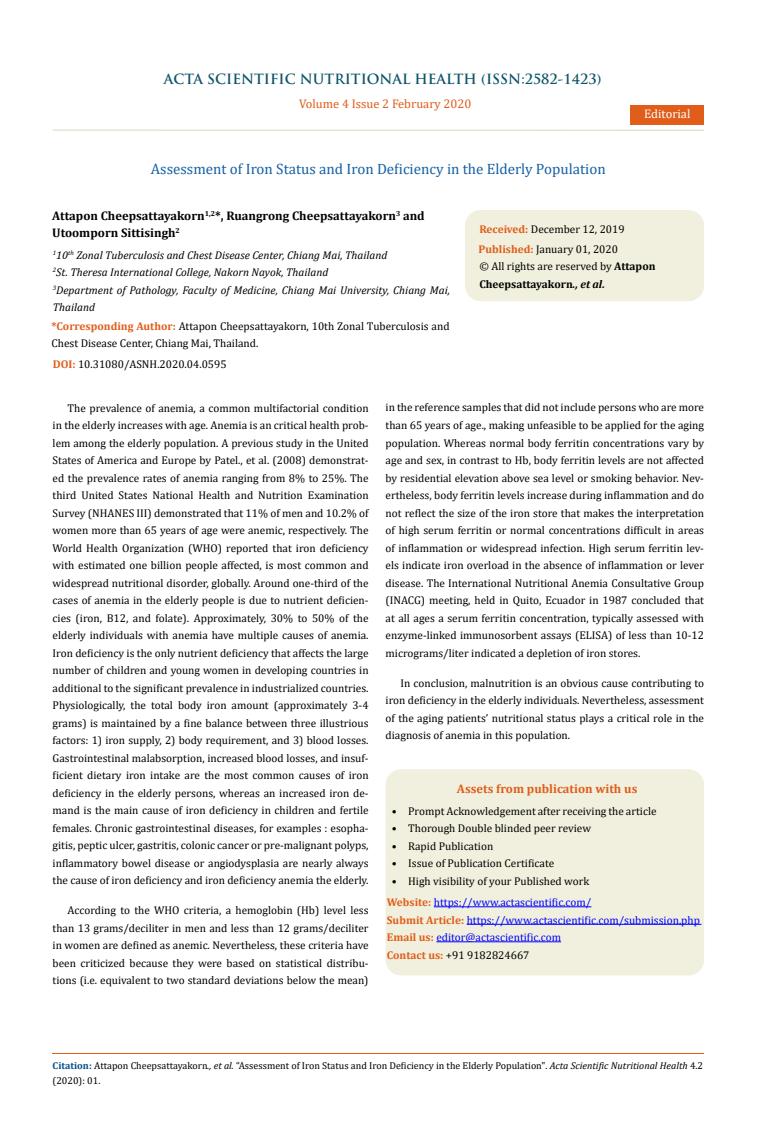
<style>
.page{position:relative;width:764px;height:1140px;background:#fff}
.page>*{position:absolute;margin:0;border:0;box-sizing:border-box;transform-origin:0 0}
.t1{font:15px "Cambria";color:#1560a6}
.t2{font:700 13.75px "Trajan Pro";color:#0e546a}
.t3{font:700 12.5px/17.5px "Cambria";color:#000}
.t4{font:700 12.5px "Cambria";color:#e05d1a}
.t5{font:12.5px "Cambria";color:#e05d1a}
.t6{font:12.5px "Cambria";color:#fff}
.t7{font:11.25px/17.5px "Cambria";color:#000;text-align:justify}
.t8{font:italic 11.25px/17.5px "Cambria";color:#000}
.t9{font:11.25px/17.5px "Cambria";color:#00f}
.t10{font:10px/15px "Cambria";color:#000}
.s1{font-weight:700;color:#e05d1a}
.s2{font-weight:700}
.s3{font-weight:700;font-style:italic}
.s4{color:#000}
.s5{font-weight:700;color:#035089}
.s6{font-style:italic}
</style>
<div class="page">
<div style="left:630px;top:105px;width:74px;height:20px;background:#e05d1a"></div>
<div style="left:466px;top:211px;width:237px;height:90px;background:#f1f0de;border-radius:15px"></div>
<div style="left:465px;top:210px;width:239px;height:91px;border:1px solid #f1f0de;border-radius:15px"></div>
<div style="left:386px;top:770px;width:317px;height:205px;background:#f1f0de;border-radius:15px"></div>
<div style="left:385px;top:769px;width:319px;height:206px;border:1px solid #f1f0de;border-radius:15px"></div>
<hr style="left:434px;top:906px;width:157px;height:1px;background:#00f">
<hr style="left:467px;top:924px;width:234px;height:1px;background:#00f">
<hr style="left:436px;top:941px;width:125px;height:1px;background:#00f">
<hr style="left:53px;top:1053px;width:651px;height:1px;background:#e05d1a">
<hr style="left:53px;top:129px;width:651px;height:2px;background:#e0dfcd">
<p class="t2" style="left:164px;top:70px;width:439px">ACTA SCIENTIFIC NUTRITIONAL HEALTH (ISSN:2582-1423)</p>
<p class="t5" style="left:299px;top:97px;width:174px">Volume 4 Issue 2 February 2020</p>
<p class="t6" style="left:644px;top:106px;width:48px">Editorial</p>
<h1 class="t1" style="left:151px;top:160px;width:456px">Assessment of Iron Status and Iron Deficiency in the Elderly Population</h1>
<p class="t3" style="left:52px;top:206px;width:374px">Attapon Cheepsattayakorn<sup>1,2</sup>*, Ruangrong Cheepsattayakorn<sup>3</sup> and<br>Utoomporn Sittisingh<sup>2</sup></p>
<p class="t8" style="left:53px;top:246px;width:399px"><sup>1</sup>10<sup>th</sup> Zonal Tuberculosis and Chest Disease Center, Chiang Mai, Thailand<br><sup>2</sup>St. Theresa International College, Nakorn Nayok, Thailand<br><sup>3</sup>Department of Pathology, Faculty of Medicine, Chiang Mai University, Chiang Mai, Thailand</p>
<p class="t7" style="left:52px;top:317px;width:399px"><span class="s1">*Corresponding Author:</span> Attapon Cheepsattayakorn, 10th Zonal Tuberculosis and<br>Chest Disease Center, Chiang Mai, Thailand.</p>
<p class="t7" style="left:478px;top:220px;width:148px;line-height:19.1px"><span class="s1">Received:</span> December 12, 2019<br><span class="s1">Published:</span> January 01, 2020</p>
<p class="t7" style="left:479px;top:257px;width:178px">© All rights are reserved by <span class="s2">Attapon<br>Cheepsattayakorn</span><span class="s3">., et al.</span></p>
<p class="t7" style="left:53px;top:355px;width:175px"><span class="s1">DOI:</span> 10.31080/ASNH.2020.04.0595</p>
<p class="t7" style="left:53px;top:399px;width:317px;text-indent:15px">The prevalence of anemia, a common multifactorial condition in the elderly increases with age. Anemia is an critical health prob&shy;lem among the elderly population. A previous study in the United States of America and Europe by Patel., et al. (2008) demonstrat&shy;ed the prevalence rates of anemia ranging from 8% to 25%. The third United States National Health and Nutrition Examination Survey (NHANES III) demonstrated that 11% of men and 10.2% of women more than 65 years of age were anemic, respectively. The World Health Organization (WHO) reported that iron deficiency with estimated one billion people affected, is most common and widespread nutritional disorder, globally. Around one-third of the cases of anemia in the elderly people is due to nutrient deficien&shy;cies (iron, B12, and folate). Approximately, 30% to 50% of the elderly individuals with anemia have multiple causes of anemia.<br>Iron deficiency is the only nutrient deficiency that affects the large number of children and young women in developing countries in additional to the significant prevalence in industrialized countries.<br>Physiologically, the total body iron amount (approximately 3-4 grams) is maintained by a fine balance between three illustrious factors: 1) iron supply, 2) body requirement, and 3) blood losses.<br>Gastrointestinal malabsorption, increased blood losses, and insuf&shy;ficient dietary iron intake are the most common causes of iron deficiency in the elderly persons, whereas an increased iron de&shy;mand is the main cause of iron deficiency in children and fertile females. Chronic gastrointestinal diseases, for examples : esopha&shy;gitis, peptic ulcer, gastritis, colonic cancer or pre-malignant polyps, inflammatory bowel disease or angiodysplasia are nearly always the cause of iron deficiency and iron deficiency anemia the elderly.</p>
<p class="t7" style="left:53px;top:902px;width:317px;text-indent:15px">According to the WHO criteria, a hemoglobin (Hb) level less than 13 grams/deciliter in men and less than 12 grams/deciliter in women are defined as anemic. Nevertheless, these criteria have been criticized because they were based on statistical distribu&shy;tions (i.e. equivalent to two standard deviations below the mean)</p>
<p class="t7" style="left:385px;top:399px;width:320px">in the reference samples that did not include persons who are more than 65 years of age., making unfeasible to be applied for the aging population. Whereas normal body ferritin concentrations vary by age and sex, in contrast to Hb, body ferritin levels are not affected by residential elevation above sea level or smoking behavior. Nev&shy;ertheless, body ferritin levels increase during inflammation and do not reflect the size of the iron store that makes the interpretation of high serum ferritin or normal concentrations difficult in areas of inflammation or widespread infection. High serum ferritin lev&shy;els indicate iron overload in the absence of inflammation or lever disease. The International Nutritional Anemia Consultative Group (INACG) meeting, held in Quito, Ecuador in 1987 concluded that at all ages a serum ferritin concentration, typically assessed with enzyme-linked immunosorbent assays (ELISA) of less than 10-12 micrograms/liter indicated a depletion of iron stores.</p>
<p class="t7" style="left:385px;top:674px;width:320px;text-indent:15px">In conclusion, malnutrition is an obvious cause contributing to iron deficiency in the elderly individuals. Nevertheless, assessment of the aging patients’ nutritional status plays a critical role in the diagnosis of anemia in this population.</p>
<p class="t4" style="left:457px;top:780px;width:182px">Assets from publication with us</p>
<p class="t7" style="left:392px;top:802px;width:266px">• Prompt Acknowledgement after receiving the article</p>
<p class="t7" style="left:392px;top:820px;width:201px">• Thorough Double blinded peer review</p>
<p class="t7" style="left:392px;top:837px;width:103px">• Rapid Publication</p>
<p class="t7" style="left:392px;top:855px;width:164px">• Issue of Publication Certificate</p>
<p class="t7" style="left:392px;top:872px;width:199px">• High visibility of your Published work</p>
<p class="t9" style="left:387px;top:893px;width:315px"><span class="s1">Website:</span> https://www.actascientific.com/<br><span class="s1">Submit Article:</span> https://www.actascientific.com/submission.php <span class="s1">Email us:</span> editor@actascientific.com<br><span class="s1">Contact us:</span> <span class="s4">+91 9182824667</span></p>
<p class="t10" style="left:53px;top:1058px;width:652px"><span class="s5">Citation:</span> Attapon Cheepsattayakorn<span class="s6">., et al.</span> “Assessment of Iron Status and Iron Deficiency in the Elderly Population". <span class="s6">Acta Scientific Nutritional Health</span> 4.2 (2020): 01.</p>
</div>
